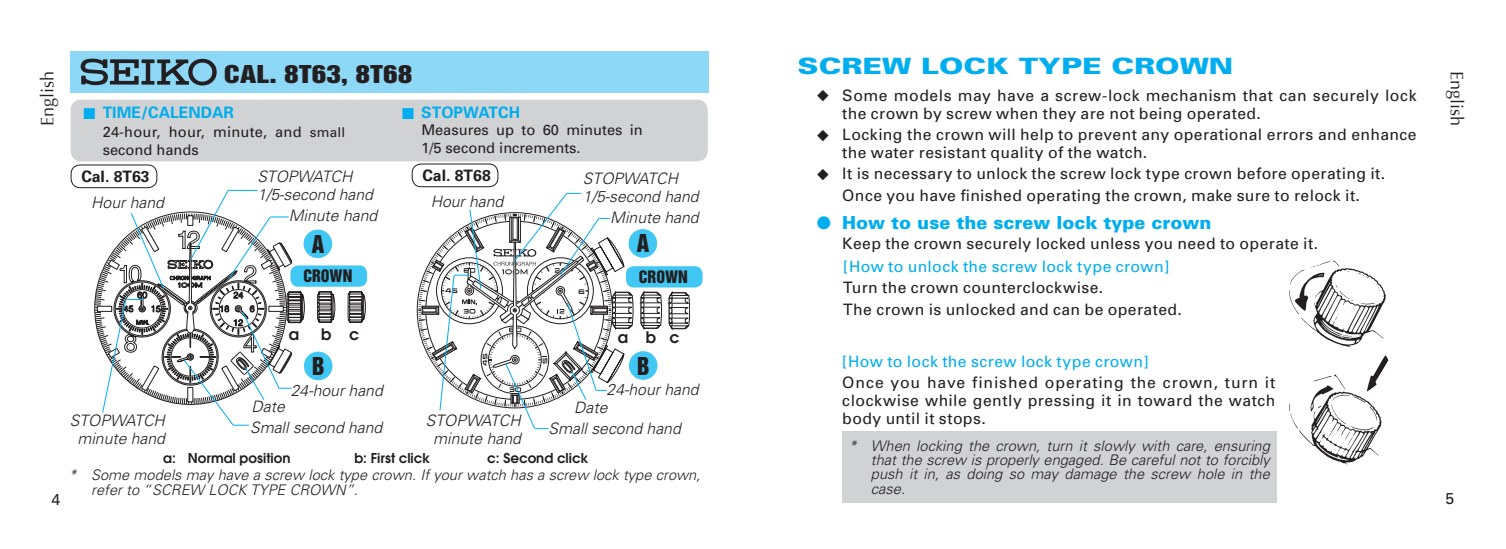
<style>
.page{position:relative;width:1506px;height:549px;background:#fff}
.page>*{position:absolute;margin:0;border:0;box-sizing:border-box;transform-origin:0 0}
.t1{font:900 22.5px "Univers";color:#00aeef;scale:1.3 1}
.t2{font:22.5px "Helvetica Inserat";color:#231f20;scale:1.3 1}
.t3{font:22.5px "Helvetica Inserat";color:#231f20}
.t4{font:900 18px "Univers";color:#00aeef}
.t5{font:18px "Optima";color:#231f20}
.t6{font:15.75px/18px "Univers";letter-spacing:.025em;color:#231f20}
.t7{font:italic 300 15.75px/18px "Univers";color:#231f20}
.t8{font:15.75px "Univers";letter-spacing:.025em;color:#00aeef}
.t9{font:700 15.75px "Univers";color:#00aeef}
.t10{font:700 15.75px "Univers";color:#231f20}
.t11{font:15.75px "Helvetica Inserat";color:#231f20}
.t12{font:600 15.75px "Avant Garde";color:#231f20}
.t13{font:italic 300 14.62px/14.4px "Univers";color:#231f20}
.t14{font:14.62px/17.6px "Univers";color:#231f20}
.t15{font:600 13.5px "Avant Garde";color:#231f20}
.s1{font-size:13.5px}
</style>
<div class="page">
<svg style="left:94px;top:231px;width:268px;height:150px"></svg>
<svg style="left:347px;top:291px;width:19px;height:32px"></svg>
<div style="left:71px;top:100px;width:636px;height:61px;background:#d1d2d4;border-radius:10px"></div>
<div style="left:71px;top:100px;width:636px;height:61px;border:1px solid #d1d2d4;border-radius:10px"></div>
<div style="left:71px;top:51px;width:638px;height:41px;background:#8dd7f7"></div>
<svg style="left:81px;top:59px;width:136px;height:26px"></svg>
<div style="left:304px;top:230px;width:27px;height:27px;background:#40c7f4;border-radius:50%"></div>
<div style="left:303px;top:229px;width:29px;height:29px;border:1px solid #40c7f4;border-radius:50%"></div>
<div style="left:304px;top:352px;width:28px;height:27px;background:#40c7f4;border-radius:50%"></div>
<div style="left:304px;top:351px;width:28px;height:29px;border:1px solid #40c7f4;border-radius:50%"></div>
<div style="left:291px;top:266px;width:75px;height:19px;background:#40c7f4;border-radius:7px"></div>
<div style="left:290px;top:265px;width:77px;height:21px;border:2px solid #40c7f4;border-radius:7px"></div>
<div style="left:842px;top:431px;width:434px;height:71px;background:#d1d2d4"></div>
<svg style="left:1289px;top:260px;width:96px;height:86px"></svg>
<svg style="left:1289px;top:355px;width:98px;height:109px"></svg>
<div style="left:627px;top:267px;width:74px;height:19px;background:#40c7f4;border-radius:7px"></div>
<div style="left:626px;top:266px;width:76px;height:21px;border:2px solid #40c7f4;border-radius:7px"></div>
<div style="left:71px;top:165px;width:86px;height:23px;border:1px solid #231f20;border-radius:9px"></div>
<svg style="left:418px;top:192px;width:272px;height:237px"></svg>
<svg style="left:102px;top:189px;width:203px;height:237px"></svg>
<div style="left:412px;top:164px;width:86px;height:23px;border:1px solid #231f20;border-radius:9px"></div>
<p class="t5" style="left:37px;top:126px;width:57px;rotate:-90deg">English</p>
<h1 class="t2" style="left:224px;top:61px;width:146px">CAL. 8T63, 8T68</h1>
<p class="t9" style="left:84px;top:103px;width:152px">■ TIME/CALENDAR</p>
<p class="t9" style="left:402px;top:103px;width:120px">■ STOPWATCH</p>
<p class="t14" style="left:421px;top:122px;width:223px">Measures up to 60 minutes in<br>1/5 second increments.</p>
<p class="t14" style="left:103px;top:123px;width:244px">24-hour, hour, minute, and <span class="s1">small </span>second hands</p>
<p class="t10" style="left:81px;top:167px;width:70px">Cal. 8T63</p>
<p class="t10" style="left:422px;top:166px;width:70px">Cal. 8T68</p>
<p class="t7" style="left:257px;top:167px;width:117px">STOPWATCH<br>1/5-second hand</p>
<p class="t7" style="left:583px;top:169px;width:97px">STOPWATCH</p>
<p class="t7" style="left:430px;top:192px;width:74px">Hour hand</p>
<p class="t7" style="left:583px;top:187px;width:117px">1/5-second hand</p>
<p class="t7" style="left:91px;top:193px;width:74px">Hour hand</p>
<p class="t7" style="left:289px;top:206px;width:90px">Minute hand</p>
<p class="t7" style="left:610px;top:209px;width:90px">Minute hand</p>
<h1 class="t3" style="left:312px;top:230px;width:14px">A</h1>
<h1 class="t3" style="left:636px;top:230px;width:14px">A</h1>
<h1 class="t1" style="left:797px;top:52px;width:336px">SCREW LOCK TYPE CROWN</h1>
<p class="t6" style="left:842px;top:87px;width:576px;text-indent:-26px">◆ Some models may have a screw-lock mechanism that can securely lock the crown by screw when they are not being operated.</p>
<p class="t6" style="left:842px;top:126px;width:576px;text-indent:-26px">◆ Locking the crown will help to prevent any operational errors and enhance the water resistant quality of the watch.</p>
<p class="t6" style="left:816px;top:163px;width:570px;line-height:21.2px;text-align:center">◆ It is necessary to unlock the screw lock type crown before operating it.<br>Once you have finished operating the crown, make sure to relock it.</p>
<p class="t4" style="left:816px;top:211px;width:396px">● How to use the screw lock type crown</p>
<p class="t6" style="left:842px;top:235px;width:477px">Keep the crown securely locked unless you need to operate it.</p>
<p class="t5" style="left:1467px;top:71px;width:57px;rotate:90deg">English</p>
<p class="t8" style="left:843px;top:257px;width:328px">[How to unlock the screw lock type crown]</p>
<p class="t6" style="left:843px;top:277px;width:340px;line-height:21.2px">Turn the crown counterclockwise.<br>The crown is unlocked and can be operated.</p>
<p class="t8" style="left:842px;top:352px;width:308px">[How to lock the screw lock type crown]</p>
<p class="t6" style="left:842px;top:373px;width:435px;text-align:justify">Once you have finished operating the crown, turn it clockwise while gently pressing it in toward the watch body until it stops.</p>
<p class="t11" style="left:303px;top:266px;width:51px">CROWN</p>
<p class="t11" style="left:639px;top:267px;width:51px">CROWN</p>
<p class="t12" style="left:289px;top:324px;width:12px">a</p>
<p class="t12" style="left:321px;top:324px;width:40px">b c</p>
<p class="t12" style="left:617px;top:327px;width:63px">a b c</p>
<h1 class="t3" style="left:637px;top:352px;width:14px">B</h1>
<h1 class="t3" style="left:312px;top:353px;width:14px">B</h1>
<p class="t7" style="left:291px;top:381px;width:93px">24-hour hand</p>
<p class="t7" style="left:606px;top:381px;width:93px">24-hour hand</p>
<p class="t7" style="left:251px;top:397px;width:35px">Date</p>
<p class="t7" style="left:548px;top:396px;width:134px;line-height:20.9px;text-indent:26px">Date<br>Small second hand</p>
<p class="t7" style="left:70px;top:411px;width:97px;text-align:center">STOPWATCH minute hand</p>
<p class="t7" style="left:426px;top:411px;width:97px;text-align:center">STOPWATCH minute hand</p>
<p class="t7" style="left:250px;top:418px;width:134px">Small second hand</p>
<p class="t15" style="left:163px;top:448px;width:129px">a: Normal position</p>
<p class="t15" style="left:354px;top:448px;width:77px">b: First click</p>
<p class="t15" style="left:487px;top:448px;width:103px">c: Second click</p>
<p class="t13" style="left:91px;top:468px;width:610px;text-indent:-22px">* Some models may have a screw lock type crown. If your watch has a screw lock type crown, refer to “SCREW LOCK TYPE CROWN”.</p>
<p class="t13" style="left:871px;top:438px;width:400px;text-align:justify;text-indent:-22px">* When locking the crown, turn it slowly with care, ensuring that the screw is properly engaged. Be careful not to forcibly push it in, as doing so may damage the screw hole in the case.</p>
<p class="t6" style="left:52px;top:490px;width:10px">4</p>
<p class="t6" style="left:1445px;top:489px;width:10px">5</p>
</div>
